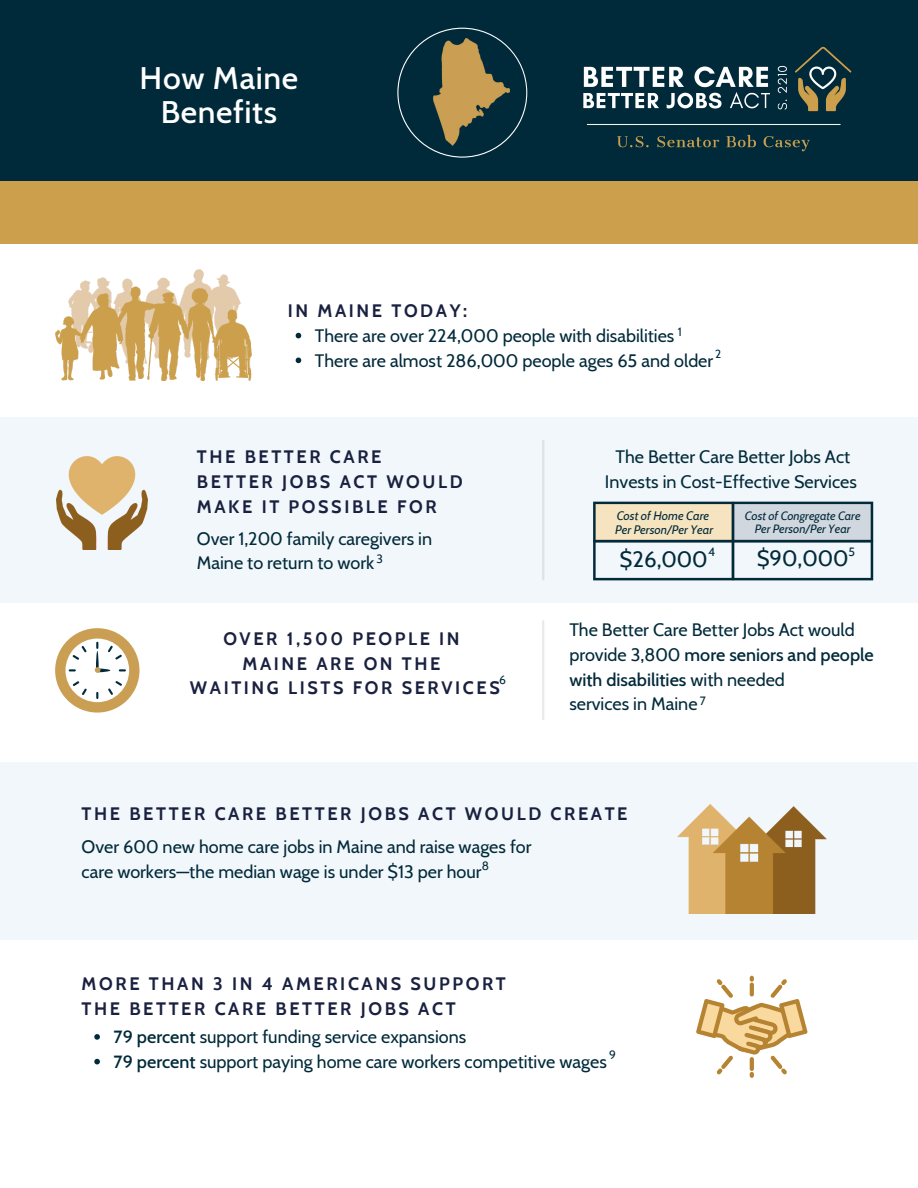
<style>
.page{position:relative;width:918px;height:1188px;background:#fff}
.page>*{position:absolute;margin:0;border:0;box-sizing:border-box;transform-origin:0 0}
.t1{font:500 31.8px/33.8px "Cabin";letter-spacing:.02em;color:#fff;text-align:center}
.t2{font:22.05px "Cabin";color:#022a3a}
.t3{font:18px/24.8px "Cabin";color:#022a3a}
.t4{font:700 18px/24.8px "Cabin";letter-spacing:.145em;color:#1a2140;text-align:center}
.t5{font:18px "Cabin";color:#002a3a}
.t6{font:italic 12.3px/13.4px "Cabin";color:#022a3a}
.t7{font:italic 12px/13px "Cabin";color:#022a3a;text-align:center}
.t8{font:12px "Cabin";color:#002a3a}
.t9{font:11.7px "Cabin";color:#002a3a}
.s1{font-weight:500}
</style>
<div class="page">
<div style="left:0;top:417px;width:918px;height:186px;background:#f1f7fa"></div>
<div style="left:0;top:762px;width:918px;height:177px;background:#f1f7fa"></div>
<hr style="left:542px;top:441px;width:2px;height:138px;background:#022a3a">
<hr style="left:542px;top:621px;width:2px;height:98px;background:#022a3a">
<div style="left:0;top:0;width:918px;height:191px;background:#002a3a"></div>
<svg style="left:397px;top:28px;width:130px;height:130px"></svg>
<div style="left:0;top:181px;width:918px;height:63px;background:#cc9f4d"></div>
<img style="left:583px;top:46px;width:269px;height:106px">
<img style="left:433px;top:38px;width:77px;height:107px">
<img style="left:55px;top:269px;width:197px;height:112px">
<svg style="left:296px;top:333px;width:5px;height:5px"></svg>
<svg style="left:296px;top:358px;width:5px;height:5px"></svg>
<img style="left:56px;top:456px;width:91px;height:94px">
<div style="left:55px;top:628px;width:84px;height:85px;background:#ca9f54;border-radius:50%"></div>
<div style="left:66px;top:639px;width:63px;height:63px;background:#fff;border-radius:50%"></div>
<svg style="left:96px;top:692px;width:2px;height:7px"></svg>
<svg style="left:69px;top:669px;width:7px;height:2px"></svg>
<svg style="left:73px;top:646px;width:14px;height:14px"></svg>
<svg style="left:108px;top:681px;width:14px;height:14px"></svg>
<svg style="left:73px;top:681px;width:14px;height:14px"></svg>
<svg style="left:95px;top:642px;width:31px;height:31px"></svg>
<svg style="left:593px;top:502px;width:280px;height:78px"></svg>
<hr style="left:595px;top:540px;width:277px;height:3px;background:#022a3a">
<svg style="left:731px;top:503px;width:4px;height:76px"></svg>
<svg style="left:94px;top:1034px;width:6px;height:6px"></svg>
<svg style="left:94px;top:1059px;width:6px;height:5px"></svg>
<svg style="left:696px;top:976px;width:112px;height:102px"></svg>
<img style="left:678px;top:804px;width:148px;height:109px">
<p class="t1" style="left:140px;top:61px;width:160px">How Maine<br>Benefits</p>
<h4 class="t4" style="left:288px;top:298px;width:181px">IN MAINE TODAY:</h4>
<p class="t3" style="left:315px;top:323px;width:368px">There are over 224,000 people with disabilities <sup>1</sup></p>
<p class="t3" style="left:315px;top:348px;width:400px">There are almost 286,000 people ages 65 and older</p>
<p class="t9" style="left:715px;top:347px;width:8px">2</p>
<p class="t4" style="left:197px;top:445px;width:186px">THE BETTER CARE</p>
<p class="t3" style="left:616px;top:445px;width:236px">The Better Care Better Jobs Act</p>
<p class="t4" style="left:197px;top:469px;width:267px">BETTER JOBS ACT WOULD</p>
<p class="t3" style="left:605px;top:469px;width:254px">Invests in Cost-Effective Services</p>
<h4 class="t4" style="left:197px;top:494px;width:241px">MAKE IT POSSIBLE FOR</h4>
<p class="t3" style="left:197px;top:526px;width:237px">Over 1,200 family caregivers in</p>
<p class="t3" style="left:197px;top:551px;width:179px">Maine to return to work</p>
<p class="t8" style="left:377px;top:552px;width:8px">3</p>
<p class="t6" style="left:615px;top:509px;width:99px">Cost of Home Care<br>Per Person/Per Year</p>
<p class="t7" style="left:745px;top:509px;width:117px">Cost of Congregate Care<br>Per Person/Per Year</p>
<p class="t2" style="left:620px;top:545px;width:90px">$26,000</p>
<p class="t2" style="left:757px;top:544px;width:93px">$90,000</p>
<p class="t8" style="left:708px;top:545px;width:8px">4</p>
<p class="t8" style="left:848px;top:545px;width:8px">5</p>
<h4 class="t4" style="left:223px;top:626px;width:238px">OVER 1,500 PEOPLE IN<br>MAINE ARE ON THE</h4>
<p class="t8" style="left:499px;top:672px;width:8px">6</p>
<h4 class="t4" style="left:190px;top:676px;width:311px">WAITING LISTS FOR SERVICES</h4>
<p class="t3" style="left:569px;top:617px;width:306px">The Better Care Better Jobs Act would provide 3,800 <span class="s1">more seniors and people with disabilities</span> with needed</p>
<p class="t8" style="left:700px;top:693px;width:8px">7</p>
<p class="t3" style="left:569px;top:692px;width:130px">services in Maine</p>
<h4 class="t4" style="left:82px;top:802px;width:547px">THE BETTER CARE BETTER JOBS ACT WOULD CREATE</h4>
<p class="t3" style="left:82px;top:834px;width:451px">Over 600 new home care jobs in Maine and raise wages for care workers—the median wage is under $13 per hour</p>
<p class="t8" style="left:482px;top:858px;width:9px">8</p>
<h4 class="t4" style="left:82px;top:971px;width:426px;text-align:left">MORE THAN 3 IN 4 AMERICANS SUPPORT<br>THE BETTER CARE BETTER JOBS ACT</h4>
<p class="t5" style="left:114px;top:1026px;width:354px"><span class="s1">79 percent</span> support funding service expansions</p>
<p class="t5" style="left:114px;top:1050px;width:495px"><span class="s1">79 percent</span> support paying home care workers competitive wages</p>
<p class="t8" style="left:609px;top:1047px;width:8px">9</p>
</div>
